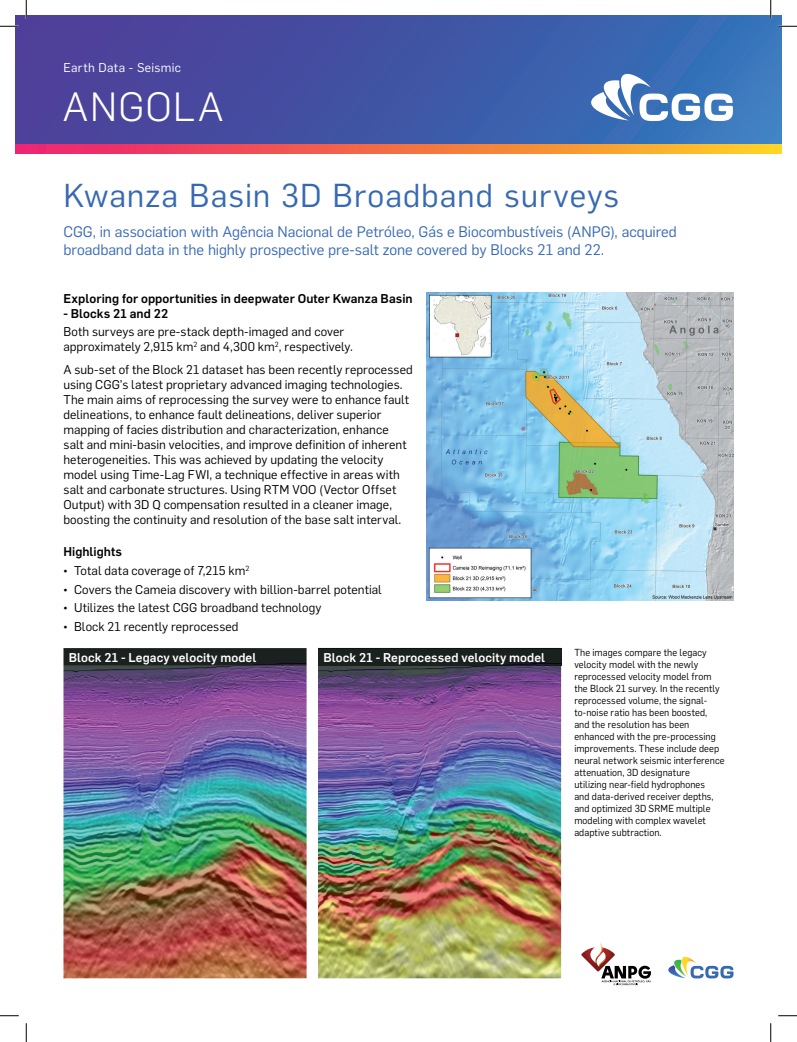
<style>
.page{position:relative;width:797px;height:1042px;background:#fff}
.page>*{position:absolute;margin:0;border:0;box-sizing:border-box;transform-origin:0 0}
.t1{font:300 40px "Flama";letter-spacing:.03em;color:#fff}
.t2{font:32.5px "Flama";letter-spacing:.03em;color:#3769b3}
.t3{font:15px/18.8px "Flama";letter-spacing:-.005em;color:#3769b3}
.t4{font:12.5px/15px "Flama";letter-spacing:.005em;color:#000}
.t5{font:500 12.5px "Flama";letter-spacing:.005em;color:#000}
.t6{font:500 12.5px "Flama";letter-spacing:.01em;color:#fff}
.t7{font:12.5px "Flama";letter-spacing:.025em;color:#fff}
.t8{font:10px/12px "Flama";letter-spacing:.01em;color:#000;scale:.95 1}
.s1{font-weight:500}
.s2{font-family:"Geogrotesque Slab";font-weight:300}
</style>
<div class="page">
<div style="left:16px;top:16px;width:765px;height:132px;background:linear-gradient(to right,#4e3a95,#3575ba)"></div>
<svg style="left:591px;top:74px;width:142px;height:47px"></svg>
<svg style="left:16px;top:144px;width:765px;height:10px;background:#f37347"></svg>
<img style="left:426px;top:293px;width:307px;height:307px">
<img style="left:63px;top:665px;width:243px;height:312px">
<img style="left:318px;top:665px;width:243px;height:312px">
<img style="left:63px;top:648px;width:243px;height:17px">
<img style="left:318px;top:648px;width:243px;height:17px">
<svg style="left:668px;top:956px;width:65px;height:22px"></svg>
<img style="left:581px;top:948px;width:9px;height:16px">
<svg style="left:590px;top:943px;width:61px;height:41px"></svg>
<svg style="left:0;top:25px;width:19px;height:2px"></svg>
<svg style="left:778px;top:25px;width:19px;height:2px"></svg>
<svg style="left:0;top:1015px;width:19px;height:1px"></svg>
<svg style="left:778px;top:1015px;width:19px;height:1px"></svg>
<svg style="left:25px;top:0;width:2px;height:19px"></svg>
<svg style="left:25px;top:1023px;width:2px;height:18px"></svg>
<svg style="left:770px;top:0;width:1px;height:19px"></svg>
<svg style="left:770px;top:1023px;width:1px;height:18px"></svg>
<p class="t7" style="left:63px;top:59px;width:119px">Earth Data - Seismic</p>
<h1 class="t1" style="left:62px;top:77px;width:163px">ANGOLA</h1>
<h2 class="t2" style="left:63px;top:171px;width:557px">Kwanza Basin 3D Broadband surveys</h2>
<p class="t3" style="left:63px;top:221px;width:615px">CGG, in association with Agência Nacional de Petróleo, Gás e Biocombustíveis (ANPG), acquired broadband data in the highly prospective pre-salt zone covered by Blocks 21 and 22.</p>
<p class="t5" style="left:63px;top:289px;width:351px">Exploring for opportunities in deepwater Outer Kwanza Basin</p>
<p class="t5" style="left:63px;top:304px;width:106px">- Blocks 21 and 22</p>
<p class="t4" style="left:63px;top:324px;width:291px">Both surveys are pre-stack depth-imaged and cover approximately 2,915 km<sup>2</sup> and 4,300 km<sup>2</sup>, respectively.</p>
<p class="t4" style="left:63px;top:361px;width:351px">A sub-set of the Block 21 dataset has been recently reprocessed using CGG’s latest proprietary advanced imaging technologies.<br>The main aims of reprocessing the survey were to enhance fault delineations, to enhance fault delineations, deliver superior mapping of facies distribution and characterization, enhance<br>salt and mini-basin velocities, and improve definition of inherent heterogeneities. This was achieved by updating the velocity model using Time-Lag FWI, a technique effective in areas with salt and carbonate structures. Using RTM VOO (Vector Offset Output) with 3D Q compensation resulted in a cleaner image, boosting the continuity and resolution of the base salt interval.</p>
<p class="t4" style="left:63px;top:542px;width:320px;line-height:18.5px"><span class="s1">Highlights<br></span><span class="s2">¬</span> Total data coverage of 7,215 km<sup>2<br></sup><span class="s2">¬</span> Covers the Cameia discovery with billion-barrel potential <span class="s2">¬</span> Utilizes the latest CGG broadband technology<br><span class="s2">¬</span> Block 21 recently reprocessed</p>
<p class="t8" style="left:574px;top:646px;width:160px">The images compare the legacy velocity model with the newly reprocessed velocity model from the Block 21 survey. In the recently reprocessed volume, the signal&shy;to-noise ratio has been boosted, and the resolution has been enhanced with the pre-processing improvements. These include deep neural network seismic interference attenuation, 3D designature utilizing near-field hydrophones<br>and data-derived receiver depths, and optimized 3D SRME multiple modeling with complex wavelet adaptive subtraction.</p>
<p class="t6" style="left:69px;top:647px;width:189px">Block 21 - Legacy velocity model</p>
<p class="t6" style="left:323px;top:647px;width:223px">Block 21 - Reprocessed velocity model</p>
</div>
